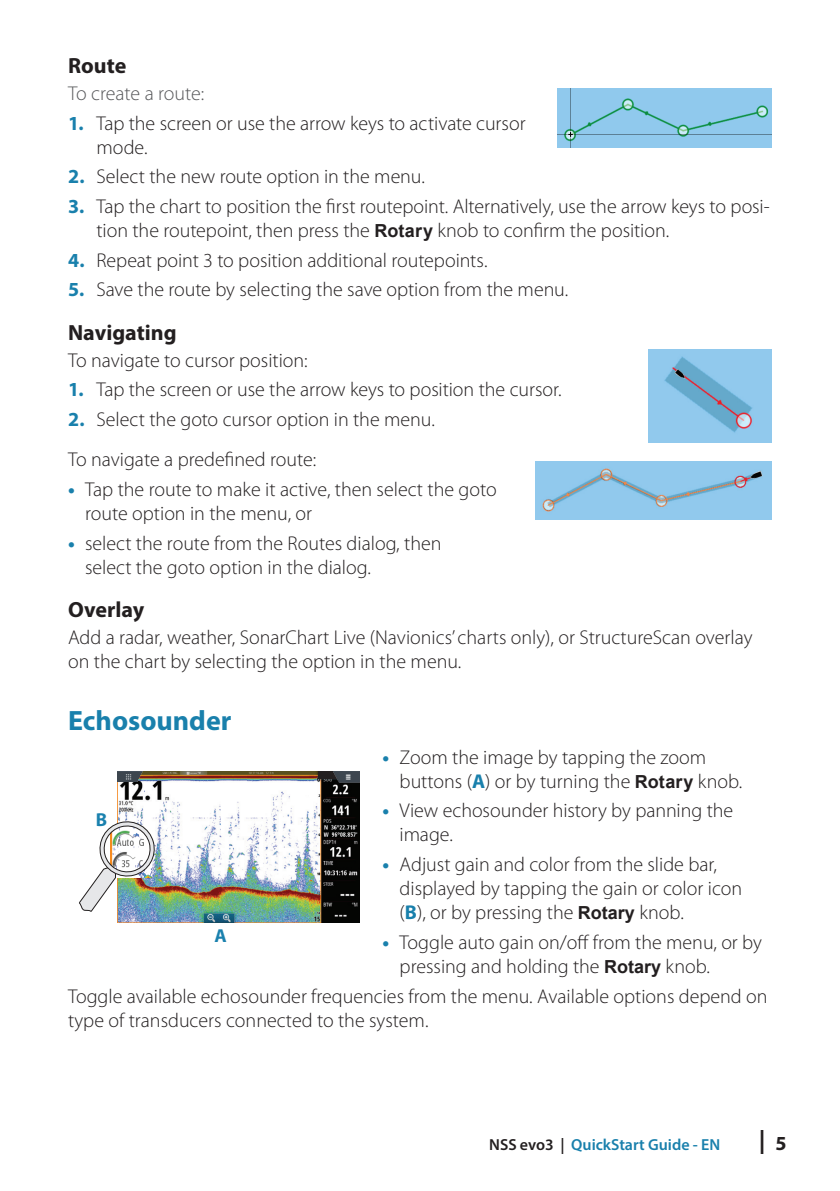
<style>
.page{position:relative;width:840px;height:1191px;background:#fff}
.page>*{position:absolute;margin:0;border:0;box-sizing:border-box;transform-origin:0 0}
.t1{font:700 28px "Myriad Pro";color:#1980ac}
.t2{font:700 24px "Myriad Pro";color:#231f20}
.t3{font:700 22px "Myriad Pro";color:#231f20}
.t4{font:300 20px/24px "Myriad Pro";color:#231f20}
.t5{font:300 20px "Myriad Pro";letter-spacing:-.005em;color:#57585a}
.t6{font:700 18.8px "Myriad Pro";color:#1a81ae}
.t7{font:600 16px "Myriad Pro";color:#1980ac}
.s1{font-weight:700;color:#1980ac}
.s2{font-family:"Arial";font-weight:700;font-size:18px}
.s3{color:#231f20}
</style>
<div class="page">
<img style="left:117px;top:771px;width:242px;height:151px">
<img style="left:79px;top:819px;width:78px;height:93px">
<div style="left:318px;top:771px;width:32px;height:7px;background:#231f20"></div>
<img style="left:333px;top:771px;width:26px;height:11px">
<img style="left:117px;top:771px;width:26px;height:10px">
<img style="left:557px;top:89px;width:214px;height:58px">
<img style="left:648px;top:349px;width:123px;height:93px">
<img style="left:535px;top:462px;width:236px;height:57px">
<p class="t3" style="left:68px;top:51px;width:60px">Route</p>
<p class="t5" style="left:68px;top:82px;width:138px">To create a route:</p>
<p class="t4" style="left:96px;top:111px;width:430px;text-indent:-28px"><span class="s1">1.</span> Tap the screen or use the arrow keys to activate cursor mode.</p>
<p class="t4" style="left:68px;top:165px;width:358px"><span class="s1">2.</span> Select the new route option in the menu.</p>
<p class="t4" style="left:96px;top:195px;width:674px;text-indent:-28px"><span class="s1">3.</span> Tap the chart to position the first routepoint. Alternatively, use the arrow keys to posi&shy;tion the routepoint, then press the <span class="s2">Rotary</span> knob to confirm the position.</p>
<p class="t4" style="left:68px;top:248px;width:421px"><span class="s1">4.</span> Repeat point 3 to position additional routepoints.</p>
<p class="t4" style="left:68px;top:278px;width:501px"><span class="s1">5.</span> Save the route by selecting the save option from the menu.</p>
<p class="t3" style="left:68px;top:318px;width:110px">Navigating</p>
<p class="t4" style="left:68px;top:348px;width:241px">To navigate to cursor position:</p>
<p class="t4" style="left:68px;top:378px;width:495px"><span class="s1">1.</span> Tap the screen or use the arrow keys to position the cursor.</p>
<p class="t4" style="left:68px;top:400px;width:368px;line-height:40.2px"><span class="s1">2.</span> Select the goto cursor option in the menu.<br>To navigate a predefined route:</p>
<p class="t4" style="left:85px;top:477px;width:413px;text-indent:-17px"><span class="s1">•</span> Tap the route to make it active, then select the goto route option in the menu, or</p>
<p class="t4" style="left:85px;top:531px;width:358px;text-indent:-17px"><span class="s1">•</span> select the route from the Routes dialog, then select the goto option in the dialog.</p>
<p class="t3" style="left:68px;top:595px;width:78px">Overlay</p>
<p class="t4" style="left:68px;top:625px;width:685px">Add a radar, weather, SonarChart Live (Navionics’ charts only), or StructureScan overlay on the chart by selecting the option in the menu.</p>
<h1 class="t1" style="left:68px;top:702px;width:165px">Echosounder</h1>
<p class="t4" style="left:399px;top:745px;width:344px;text-indent:-17px"><span class="s1">•</span> Zoom the image by tapping the zoom buttons (<span class="s1">A</span>) or by turning the <span class="s2">Rotary</span> knob.</p>
<p class="t4" style="left:399px;top:799px;width:335px;text-indent:-17px"><span class="s1">•</span> View echosounder history by panning the image.</p>
<p class="t4" style="left:399px;top:852px;width:344px;text-indent:-17px"><span class="s1">•</span> Adjust gain and color from the slide bar, displayed by tapping the gain or color icon (<span class="s1">B</span>), or by pressing the <span class="s2">Rotary</span> knob.</p>
<p class="t4" style="left:399px;top:930px;width:364px;text-indent:-17px"><span class="s1">•</span> Toggle auto gain on/off from the menu, or by pressing and holding the <span class="s2">Rotary</span> knob.</p>
<p class="t4" style="left:68px;top:984px;width:700px">Toggle available echosounder frequencies from the menu. Available options depend on type of transducers connected to the system.</p>
<p class="t6" style="left:96px;top:807px;width:13px">B</p>
<p class="t6" style="left:214px;top:923px;width:14px">A</p>
<p class="t7" style="left:489px;top:1134px;width:232px"><span class="s3">NSS evo3 |</span> QuickStart Guide - EN</p>
<p class="t2" style="left:758px;top:1124px;width:29px">| <sub>5</sub></p>
</div>
